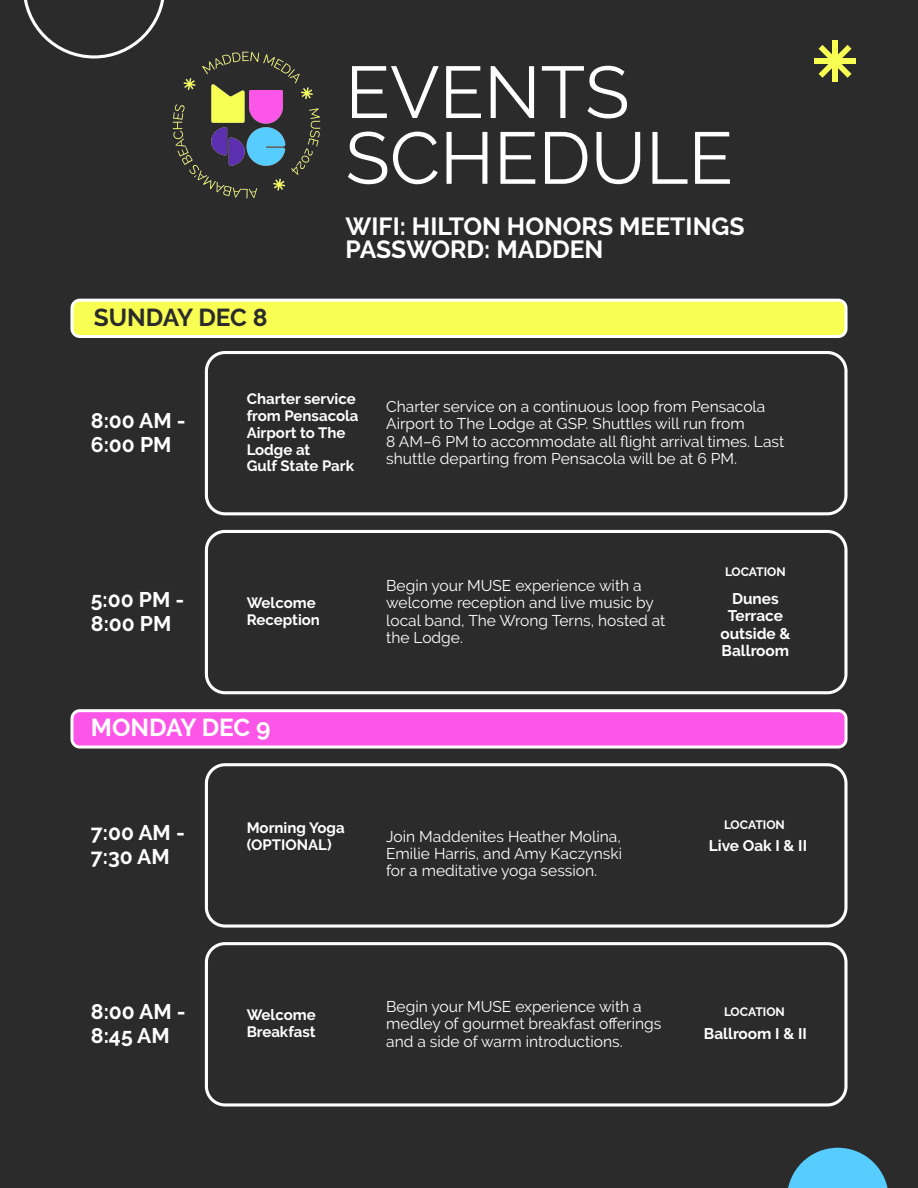
<style>
.page{position:relative;width:918px;height:1188px;background:#2b2b2b}
.page>*{position:absolute;margin:0;border:0;box-sizing:border-box;transform-origin:0 0}
.t1{font:73.05px/65.8px "Raleway";color:#fff}
.t2{font:700 24.75px/22.2px "Raleway";color:#fff}
.t3{font:700 24.45px "Raleway";color:#2b2b2b}
.t4{font:700 24.45px "Raleway";color:#fff}
.t5{font:700 21.15px/23.7px "Raleway";color:#fff}
.t6{font:15.6px/17.4px "Raleway";color:#fff}
.t7{font:700 15.45px/17.2px "Raleway";color:#fff;text-align:center}
.t8{font:700 15px/16.8px "Raleway";color:#fff}
.t9{font:700 12.15px "Raleway";color:#fff}
</style>
<div class="page">
<svg style="left:204px;top:351px;width:644px;height:165px"></svg>
<svg style="left:204px;top:763px;width:644px;height:165px"></svg>
<svg style="left:204px;top:529px;width:644px;height:166px"></svg>
<svg style="left:204px;top:942px;width:644px;height:165px"></svg>
<svg style="left:70px;top:298px;width:778px;height:40px;background:#f4fa6b"></svg>
<svg style="left:70px;top:709px;width:778px;height:40px;background:#f86fe7"></svg>
<svg style="left:24px;top:0;width:140px;height:59px"></svg>
<svg style="left:788px;top:1148px;width:100px;height:40px"></svg>
<div style="left:815px;top:59px;width:41px;height:5px;background:#f8ff52"></div>
<div style="left:832px;top:41px;width:6px;height:41px;background:#f8ff52"></div>
<svg style="left:819px;top:45px;width:33px;height:33px"></svg>
<img style="left:159px;top:37px;width:162px;height:162px">
<h3 class="t3" style="left:94px;top:303px;width:175px">SUNDAY DEC 8</h3>
<h1 class="t1" style="left:345px;top:59px;width:389px">EVENTS<br>SCHEDULE</h1>
<h2 class="t2" style="left:345px;top:216px;width:401px">WIFI: HILTON HONORS MEETINGS<br>PASSWORD: MADDEN</h2>
<h3 class="t5" style="left:91px;top:409px;width:96px">8:00 AM -<br>6:00 PM</h3>
<p class="t8" style="left:247px;top:391px;width:113px">Charter service from Pensacola<br>Airport to The<br>Lodge at<br>Gulf State Park</p>
<p class="t6" style="left:386px;top:398px;width:400px">Charter service on a continuous loop from Pensacola Airport to The Lodge at GSP. Shuttles will run from<br>8 AM–6 PM to accommodate all flight arrival times. Last shuttle departing from Pensacola will be at 6 PM.</p>
<p class="t9" style="left:725px;top:564px;width:62px">LOCATION</p>
<p class="t6" style="left:386px;top:576px;width:281px">Begin your MUSE experience with a welcome reception and live music by local band, The Wrong Terns, hosted at the Lodge.</p>
<h3 class="t5" style="left:91px;top:588px;width:95px">5:00 PM -<br>8:00 PM</h3>
<p class="t7" style="left:720px;top:590px;width:72px">Dunes<br>Terrace outside &amp;<br>Ballroom</p>
<p class="t8" style="left:247px;top:595px;width:75px">Welcome<br>Reception</p>
<h3 class="t4" style="left:91px;top:714px;width:181px">MONDAY DEC 9</h3>
<h3 class="t5" style="left:91px;top:821px;width:95px">7:00 AM -<br>7:30 AM</h3>
<p class="t8" style="left:247px;top:820px;width:100px">Morning Yoga (OPTIONAL)</p>
<p class="t6" style="left:386px;top:827px;width:237px;text-align:justify">Join Maddenites Heather Molina, Emilie Harris, and Amy Kaczynski for a meditative yoga session.</p>
<p class="t9" style="left:724px;top:818px;width:62px">LOCATION</p>
<p class="t7" style="left:709px;top:837px;width:100px">Live Oak I &amp; II</p>
<h3 class="t5" style="left:91px;top:1000px;width:96px">8:00 AM -<br>8:45 AM</h3>
<p class="t8" style="left:247px;top:1007px;width:71px">Welcome<br>Breakfast</p>
<p class="t6" style="left:386px;top:998px;width:257px">Begin your MUSE experience with a</p>
<p class="t9" style="left:724px;top:1005px;width:62px">LOCATION</p>
<p class="t6" style="left:386px;top:1015px;width:277px">medley of gourmet breakfast offerings and a side of warm introductions.</p>
<p class="t7" style="left:704px;top:1026px;width:104px">Ballroom I &amp; II</p>
</div>
